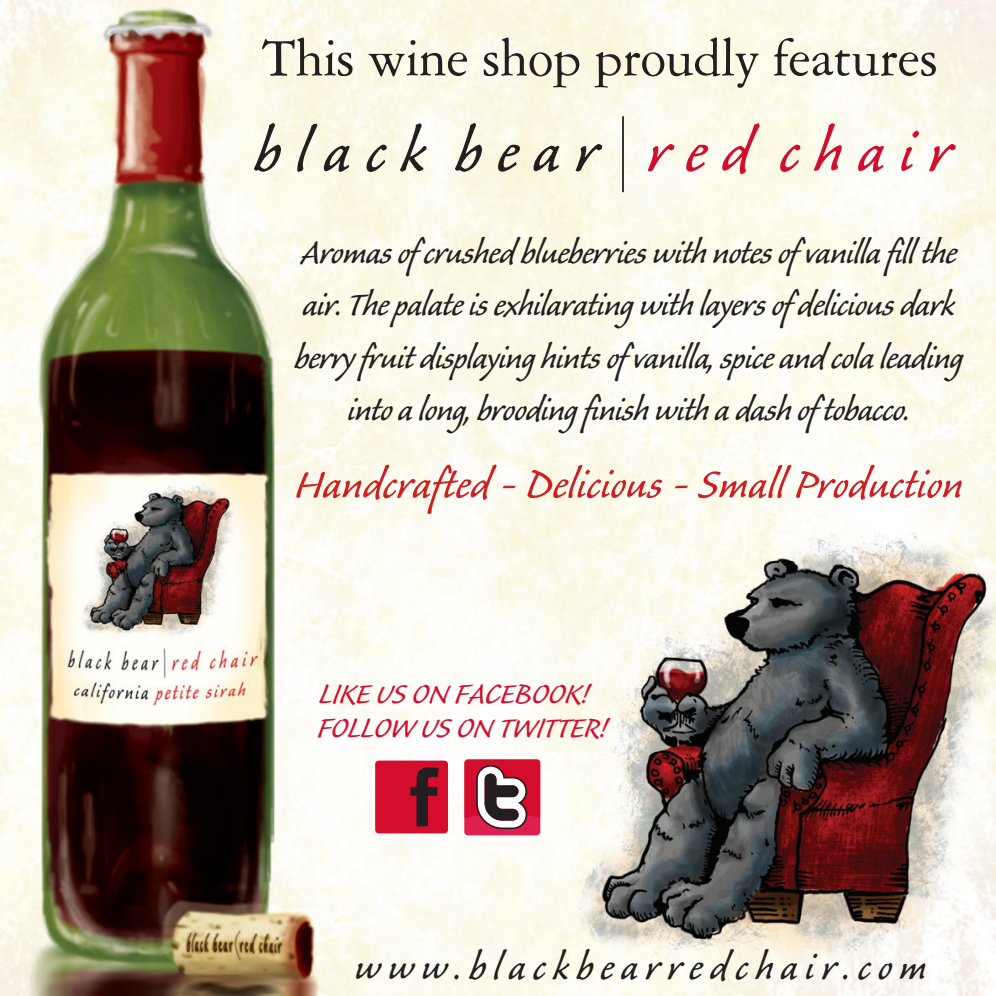
<style>
.page{position:relative;width:996px;height:996px;background:#fff}
.page>*{position:absolute;margin:0;border:0;box-sizing:border-box;transform-origin:0 0}
.t1{font:57.05px "American Garamond BT";letter-spacing:-.01em;color:#231f20}
.t2{font:52.5px "Caliban Std";color:#d01f21}
.t3{font:48.3px "Caliban Std";letter-spacing:.15em;color:#231f20}
.t4{font:42px/52.5px "Caliban Std";letter-spacing:-.02em;color:#231f20;text-align:center}
.t5{font:36.05px/34.3px "Caliban Std";color:#d30d2b}
</style>
<div class="page">
<img style="left:0;top:0;width:995px;height:995px">
<div style="left:375px;top:760px;width:73px;height:73px;background:#d30d2b;border-radius:4px"></div>
<svg style="left:410px;top:767px;width:29px;height:59px"></svg>
<div style="left:464px;top:759px;width:76px;height:76px;background:#d30d2b;border-radius:4px"></div>
<svg style="left:458px;top:765px;width:89px;height:84px"></svg>
<svg style="left:254px;top:123px;width:27px;height:49px"></svg>
<svg style="left:297px;top:124px;width:20px;height:48px"></svg>
<svg style="left:324px;top:146px;width:26px;height:26px"></svg>
<svg style="left:366px;top:145px;width:21px;height:27px"></svg>
<svg style="left:400px;top:123px;width:26px;height:49px"></svg>
<svg style="left:455px;top:123px;width:27px;height:49px"></svg>
<svg style="left:498px;top:145px;width:22px;height:27px"></svg>
<svg style="left:533px;top:146px;width:26px;height:26px"></svg>
<svg style="left:575px;top:144px;width:27px;height:27px"></svg>
<svg style="left:647px;top:144px;width:27px;height:27px"></svg>
<svg style="left:686px;top:145px;width:22px;height:27px"></svg>
<svg style="left:722px;top:123px;width:37px;height:51px;background:#f3c4be"></svg>
<svg style="left:780px;top:145px;width:20px;height:27px"></svg>
<svg style="left:813px;top:123px;width:28px;height:48px"></svg>
<svg style="left:858px;top:146px;width:26px;height:26px"></svg>
<svg style="left:901px;top:130px;width:17px;height:41px"></svg>
<svg style="left:928px;top:144px;width:27px;height:27px"></svg>
<hr style="left:622px;top:116px;width:2px;height:76px;background:#231f20">
<h1 class="t1" style="left:261px;top:25px;width:678px">This wine shop proudly features</h1>
<p class="t4" style="left:294px;top:227px;width:670px">Aromas of crushed blueberries with notes of vanilla fill the air. The palate is exhilarating with layers of delicious dark berry fruit displaying hints of vanilla, spice and cola leading into a long, brooding finish with a dash of tobacco.</p>
<p class="t2" style="left:295px;top:458px;width:669px">Handcrafted - Delicious - Small Production</p>
<p class="t5" style="left:317px;top:677px;width:291px">LIKE US ON FACEBOOK!<br>FOLLOW US ON TWITTER!</p>
<p class="t3" style="left:355px;top:942px;width:573px">www.blackbearredchair.com</p>
</div>
